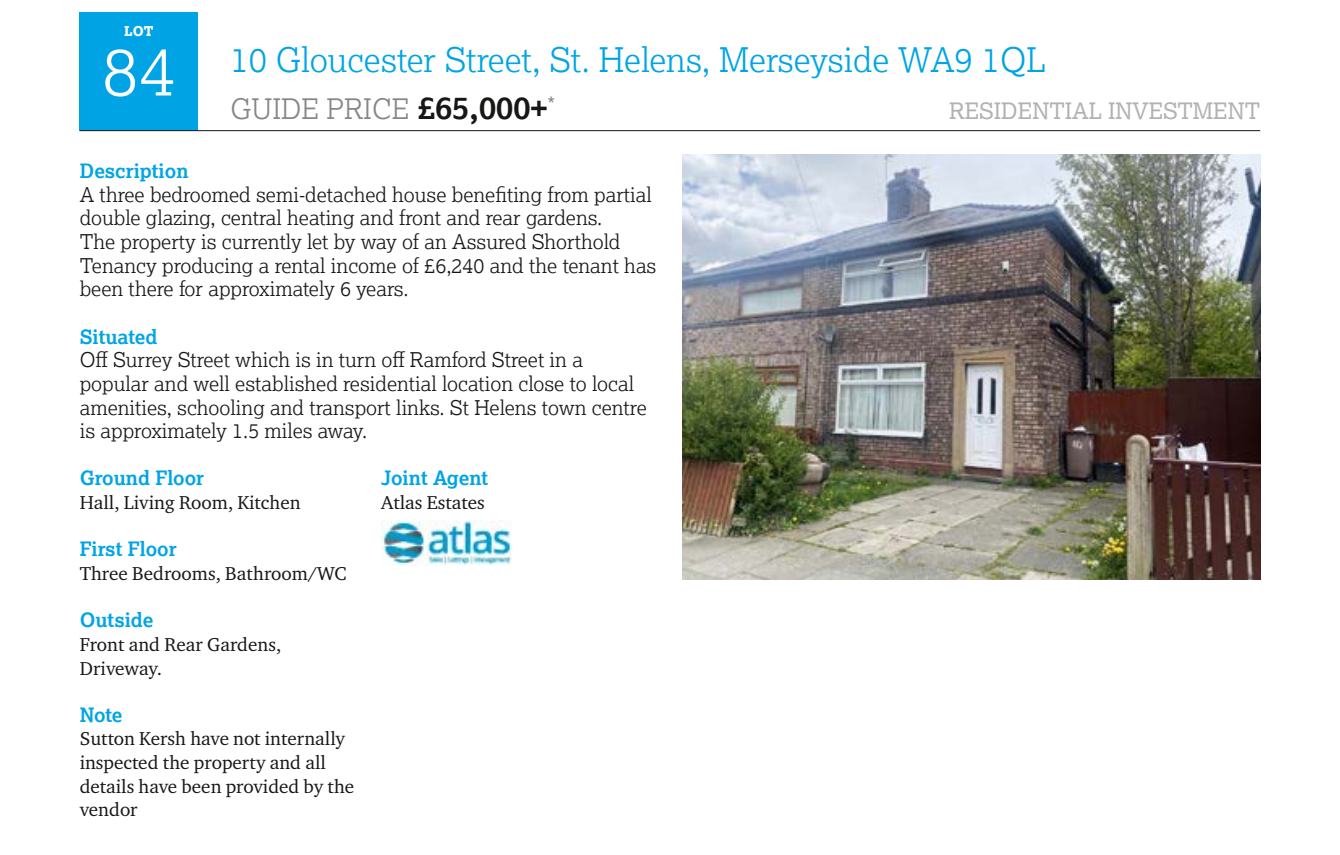
<style>
.page{position:relative;width:1340px;height:855px;background:#fff}
.page>*{position:absolute;margin:0;border:0;box-sizing:border-box;transform-origin:0 0}
.t1{font:300 67.5px "Lexia";color:#fff}
.t2{font:300 33.75px "Lexia";color:#00a4e5}
.t3{font:300 28.12px "Lexia";color:#868786}
.t4{font:22.5px "Lexia";color:#b1b2b3}
.t5{font:300 20.25px/23.6px "Lexia";color:#181716}
.t6{font:700 19.8px "Lexia";color:#00a4e5}
.t7{font:19.12px/23.6px "Charter ITC Pro";color:#181716}
.t8{font:800 13.5px "Lexia";color:#fff}
.s1{font-weight:700;font-size:31.5px;color:#181716}
</style>
<div class="page">
<div style="left:80px;top:13px;width:118px;height:118px;background:#00a4e5"></div>
<hr style="left:80px;top:130px;width:1180px;height:1px;background:#181716">
<img style="left:381px;top:520px;width:131px;height:45px">
<img style="left:682px;top:155px;width:578px;height:425px">
<p class="t8" style="left:124px;top:23px;width:31px">LOT</p>
<h1 class="t1" style="left:102px;top:28px;width:75px">84</h1>
<h2 class="t2" style="left:230px;top:38px;width:816px">10 Gloucester Street, St. Helens, Merseyside WA9 1QL</h2>
<h3 class="t3" style="left:230px;top:91px;width:326px">GUIDE PRICE <span class="s1">£65,000+</span><sup>*</sup></h3>
<p class="t4" style="left:949px;top:97px;width:313px">RESIDENTIAL INVESTMENT</p>
<p class="t6" style="left:80px;top:158px;width:110px">Description</p>
<p class="t5" style="left:80px;top:182px;width:578px">A three bedroomed semi-detached house benefiting from partial double glazing, central heating and front and rear gardens.<br>The property is currently let by way of an Assured Shorthold Tenancy producing a rental income of £6,240 and the tenant has been there for approximately 6 years.</p>
<p class="t6" style="left:80px;top:324px;width:79px">Situated</p>
<p class="t5" style="left:80px;top:347px;width:568px">Off Surrey Street which is in turn off Ramford Street in a popular and well established residential location close to local amenities, schooling and transport links. St Helens town centre is approximately 1.5 miles away.</p>
<p class="t6" style="left:80px;top:466px;width:126px">Ground Floor</p>
<p class="t7" style="left:80px;top:490px;width:222px">Hall, Living Room, Kitchen</p>
<p class="t6" style="left:80px;top:536px;width:98px">First Floor</p>
<p class="t7" style="left:80px;top:561px;width:268px">Three Bedrooms, Bathroom/WC</p>
<p class="t6" style="left:80px;top:607px;width:75px">Outside</p>
<p class="t7" style="left:80px;top:632px;width:203px">Front and Rear Gardens,<br>Driveway.</p>
<p class="t6" style="left:80px;top:702px;width:44px">Note</p>
<p class="t7" style="left:80px;top:726px;width:276px">Sutton Kersh have not internally inspected the property and all details have been provided by the vendor</p>
<p class="t6" style="left:381px;top:466px;width:109px">Joint Agent</p>
<p class="t7" style="left:381px;top:490px;width:105px">Atlas Estates</p>
</div>
